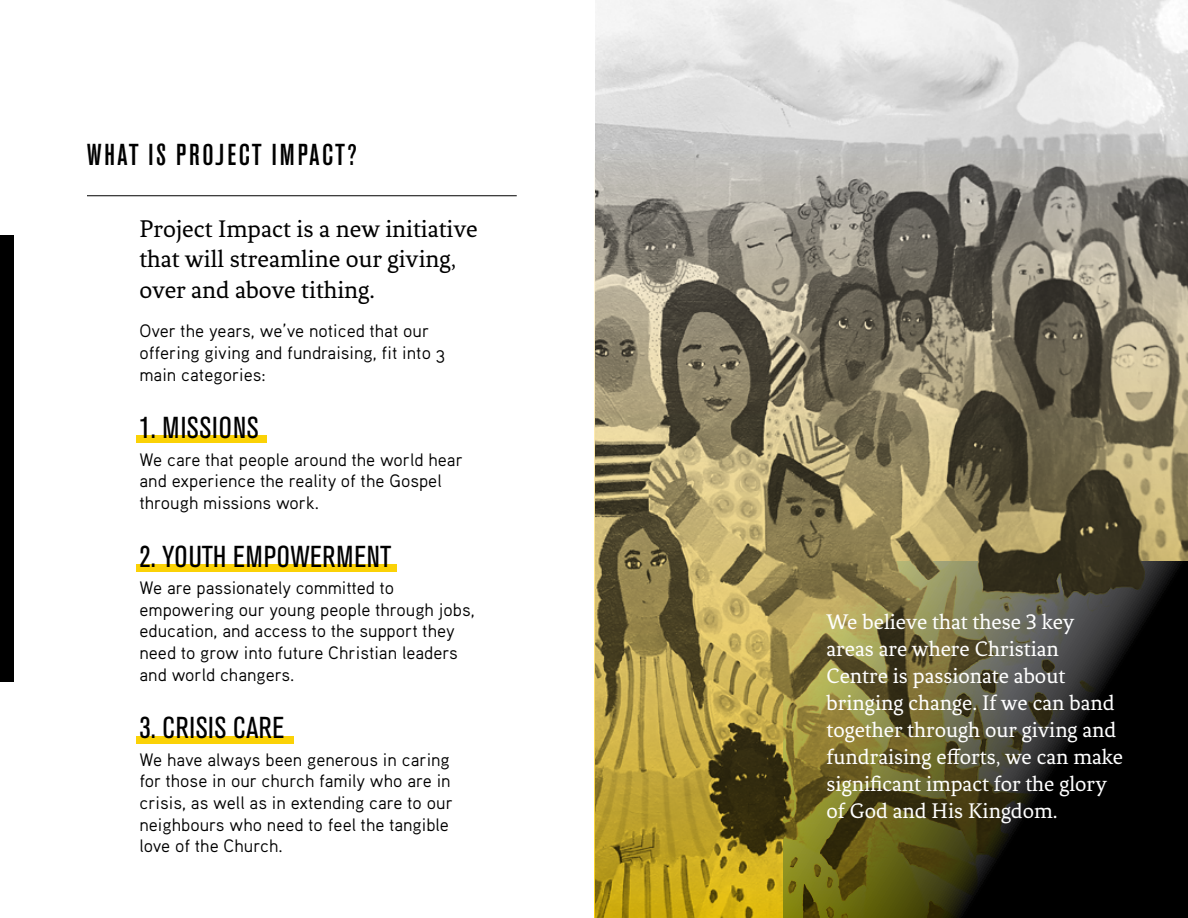
<style>
.page{position:relative;width:1188px;height:918px;background:#fff}
.page>*{position:absolute;margin:0;border:0;box-sizing:border-box;transform-origin:0 0}
.t1{font:condensed 30px "Akzidenz Grotesk BE";letter-spacing:.02em;color:#000}
.t2{font:500 condensed 30px "Akzidenz Grotesk BE";letter-spacing:.09em;color:#000}
.t3{font:25.5px/30.6px "Fenix";color:#000}
.t4{font:22.5px/27px "Fenix";color:#fff}
.t5{font:18px/21.6px "Aaux Pro Regular OSF";color:#000}
</style>
<div class="page">
<div style="left:136px;top:435px;width:131px;height:8px;background:#fbd206"></div>
<div style="left:136px;top:564px;width:261px;height:8px;background:#fbd206"></div>
<div style="left:136px;top:736px;width:157px;height:8px;background:#fbd206"></div>
<div style="left:0;top:236px;width:14px;height:446px;background:#000"></div>
<img style="left:595px;top:0;width:593px;height:918px">
<img style="left:594px;top:148px;width:594px;height:769px">
<hr style="left:87px;top:195px;width:430px;height:1px;background:#000">
<svg style="left:783px;top:561px;width:405px;height:357px;background:#474324"></svg>
<h1 class="t2" style="left:87px;top:138px;width:271px">WHAT IS PROJECT IMPACT?</h1>
<h2 class="t3" style="left:140px;top:213px;width:340px">Project Impact is a new initiative that will streamline our giving, over and above tithing.</h2>
<p class="t5" style="left:140px;top:320px;width:307px">Over the years, we’ve noticed that our offering giving and fundraising, fit into 3 main categories:</p>
<h1 class="t1" style="left:140px;top:411px;width:121px">1. MISSIONS</h1>
<p class="t5" style="left:140px;top:448px;width:325px">We care that people around the world hear and experience the reality of the Gospel through missions work.</p>
<h1 class="t1" style="left:140px;top:540px;width:253px">2. YOUTH EMPOWERMENT</h1>
<p class="t5" style="left:140px;top:577px;width:337px">We are passionately committed to empowering our young people through jobs, education, and access to the support they need to grow into future Christian leaders and world changers.</p>
<h1 class="t1" style="left:140px;top:711px;width:147px">3. CRISIS CARE</h1>
<p class="t5" style="left:140px;top:748px;width:315px">We have always been generous in caring for those in our church family who are in crisis, as well as in extending care to our neighbours who need to feel the tangible love of the Church.</p>
<p class="t4" style="left:827px;top:608px;width:298px">We believe that these 3 key areas are where Christian<br>Centre is passionate about bringing change. If we can band together through our giving and fundraising efforts, we can make significant impact for the glory of God and His Kingdom.</p>
</div>
